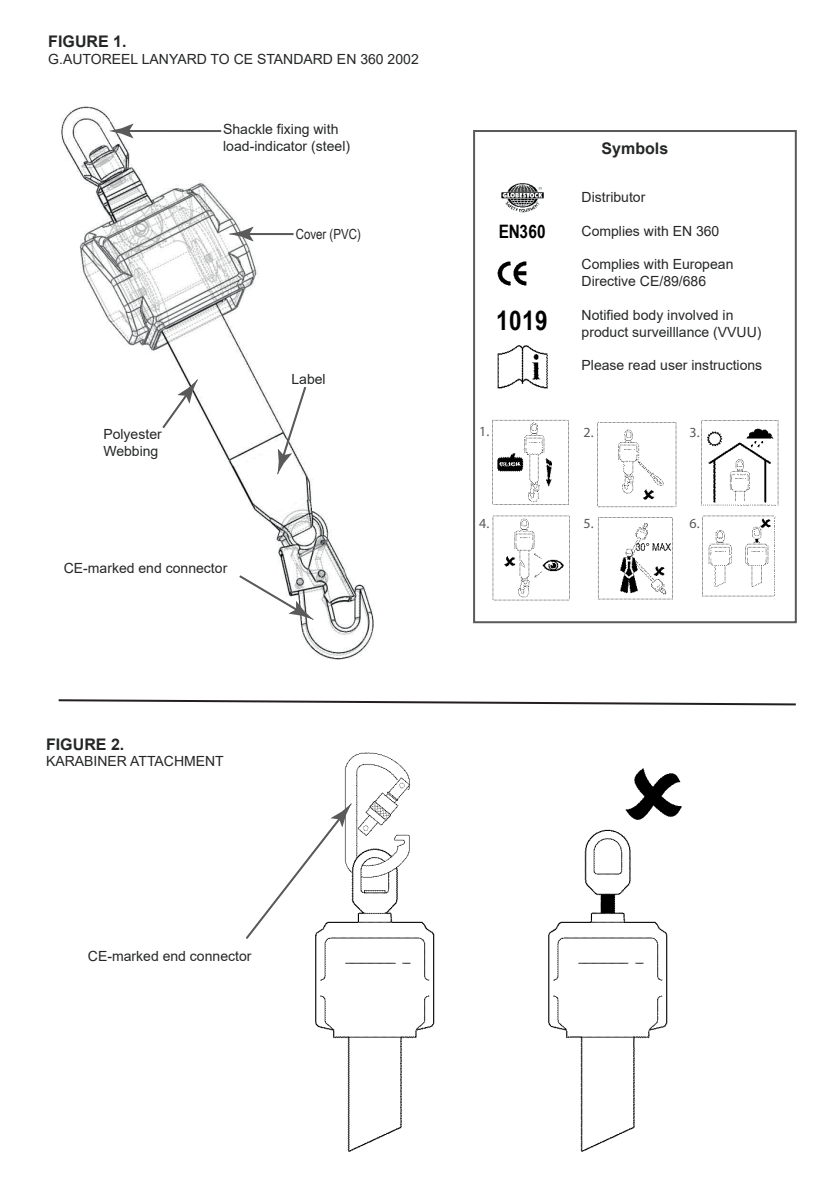
<style>
.page{position:relative;width:840px;height:1191px;background:#fff}
.page>*{position:absolute;margin:0;border:0;box-sizing:border-box;transform-origin:0 0}
.t1{font:700 27px "Arial Narrow";color:#000001}
.t2{font:700 18.4px "Arial Narrow";letter-spacing:.005em;color:#000001}
.t3{font:700 16px "Arial";color:#252626}
.t4{font:14px/16.8px "Arial";color:#252626}
.t5{font:14px "Myriad Pro";color:#595959}
.t6{font:14px "Arial Narrow";color:#252626}
</style>
<div class="page">
<div style="left:473px;top:130px;width:323px;height:493px;border:2px solid #595a59"></div>
<img style="left:61px;top:106px;width:313px;height:554px">
<img style="left:315px;top:752px;width:367px;height:400px">
<img style="left:492px;top:419px;width:77px;height:86px">
<img style="left:597px;top:422px;width:78px;height:86px">
<img style="left:701px;top:420px;width:77px;height:85px">
<img style="left:492px;top:515px;width:78px;height:86px">
<img style="left:598px;top:517px;width:74px;height:82px">
<img style="left:702px;top:515px;width:73px;height:81px">
<hr style="left:125px;top:130px;width:96px;height:2px;background:#595a59">
<svg style="left:109px;top:124px;width:24px;height:14px"></svg>
<hr style="left:245px;top:233px;width:48px;height:2px;background:#595a59">
<svg style="left:229px;top:227px;width:24px;height:14px"></svg>
<svg style="left:277px;top:384px;width:30px;height:90px"></svg>
<svg style="left:160px;top:379px;width:37px;height:51px"></svg>
<svg style="left:237px;top:573px;width:76px;height:46px"></svg>
<svg style="left:245px;top:803px;width:106px;height:138px"></svg>
<img style="left:497px;top:345px;width:49px;height:43px">
<img style="left:501px;top:183px;width:43px;height:30px">
<svg style="left:58px;top:699px;width:738px;height:7px"></svg>
<img style="left:497px;top:261px;width:30px;height:24px">
<p class="t3" style="left:48px;top:30px;width:80px">FIGURE 1.</p>
<p class="t4" style="left:48px;top:50px;width:372px">G.AUTOREEL LANYARD TO CE STANDARD EN 360 2002</p>
<p class="t4" style="left:223px;top:121px;width:128px">Shackle fixing with load-indicator (steel)</p>
<p class="t6" style="left:295px;top:224px;width:67px">Cover (PVC)</p>
<p class="t4" style="left:103px;top:425px;width:60px">Polyester<br>Webbing</p>
<p class="t4" style="left:64px;top:560px;width:165px">CE-marked end connector</p>
<p class="t4" style="left:291px;top:370px;width:36px">Label</p>
<h2 class="t2" style="left:498px;top:218px;width:48px">EN360</h2>
<h1 class="t1" style="left:496px;top:300px;width:53px">1019</h1>
<p class="t3" style="left:601px;top:137px;width:68px">Symbols</p>
<p class="t4" style="left:581px;top:189px;width:65px">Distributor</p>
<p class="t4" style="left:581px;top:222px;width:139px">Complies with EN 360</p>
<p class="t4" style="left:581px;top:256px;width:153px">Complies with European<br>Directive CE/89/686</p>
<p class="t4" style="left:581px;top:306px;width:181px">Notified body involved in product surveilllance (VVUU)</p>
<p class="t4" style="left:581px;top:357px;width:182px">Please read user instructions</p>
<p class="t5" style="left:479px;top:423px;width:12px">1.</p>
<p class="t5" style="left:583px;top:423px;width:12px">2.</p>
<p class="t5" style="left:689px;top:423px;width:12px">3.</p>
<p class="t5" style="left:479px;top:515px;width:12px">4.</p>
<p class="t5" style="left:583px;top:515px;width:12px">5.</p>
<p class="t5" style="left:689px;top:515px;width:12px">6.</p>
<p class="t3" style="left:46px;top:732px;width:80px">FIGURE 2.</p>
<p class="t4" style="left:46px;top:753px;width:179px">KARABINER ATTACHMENT</p>
<p class="t4" style="left:88px;top:947px;width:165px">CE-marked end connector</p>
</div>
